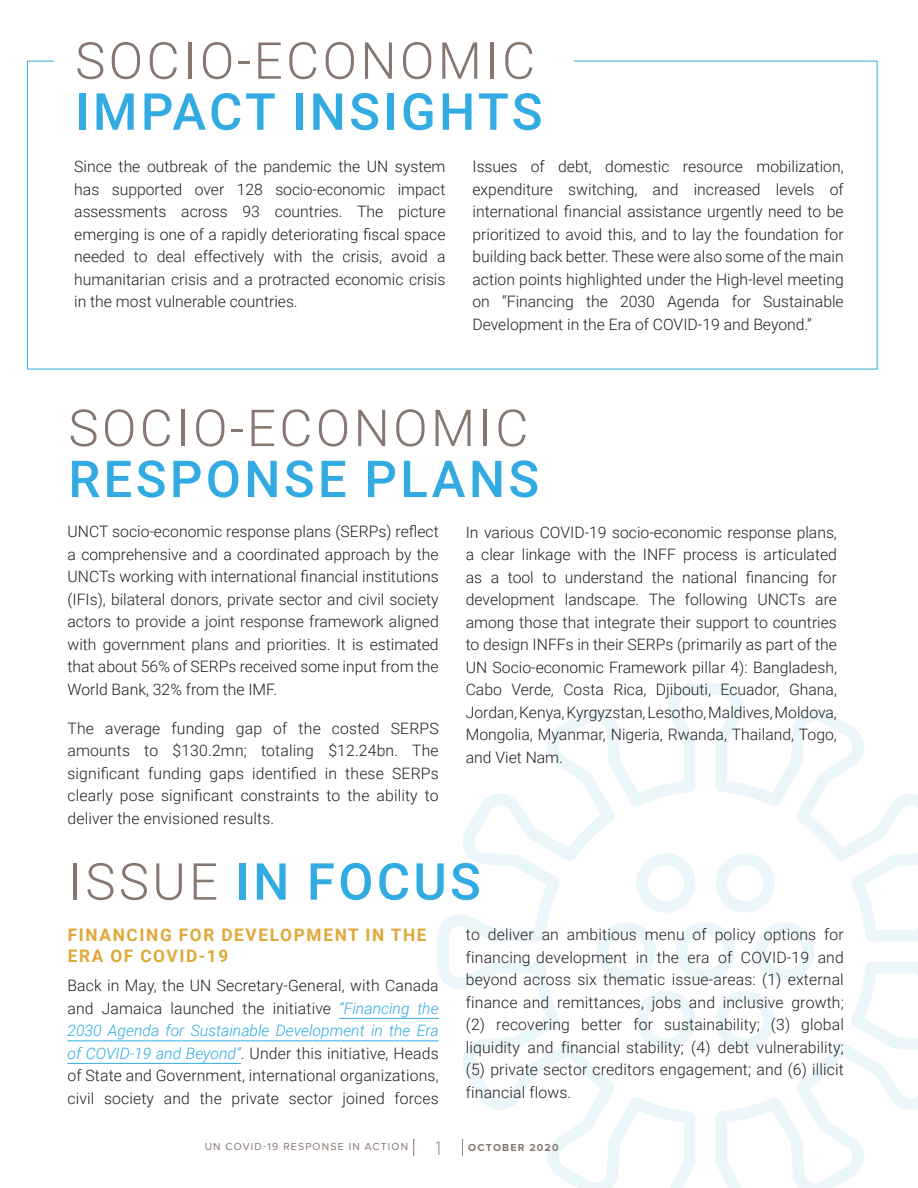
<style>
.page{position:relative;width:918px;height:1188px;background:#fff}
.page>*{position:absolute;margin:0;border:0;box-sizing:border-box;transform-origin:0 0}
.t1{font:500 51px "Roboto";letter-spacing:.065em;color:#31abe2}
.t2{font:300 51px "Roboto";letter-spacing:.065em;color:#867770}
.t3{font:300 condensed 21px "Myriad Pro";color:#867770}
.t4{font:700 17.25px/21px "Roboto";letter-spacing:.095em;color:#dfa839}
.t5{font:300 15.75px/22.5px "Roboto";color:#231f20;text-align:justify}
.t6{font:10.5px "Proxima Nova";letter-spacing:.11em;color:#867770}
.t7{font:700 10.5px "Proxima Nova";letter-spacing:.11em;color:#867770}
.s1{font-weight:300;color:#867770}
.s2{font-style:italic;color:#31abe2}
</style>
<div class="page">
<svg style="left:427px;top:683px;width:491px;height:505px"></svg>
<hr style="left:339px;top:1018px;width:100px;height:1px;background:#31abe2">
<hr style="left:68px;top:1041px;width:371px;height:1px;background:#31abe2">
<hr style="left:68px;top:1063px;width:173px;height:1px;background:#31abe2">
<div style="left:415px;top:1137px;width:47px;height:27px;background:#fff"></div>
<hr style="left:406px;top:1136px;width:60px;height:3px;background:#fff">
<hr style="left:407px;top:1156px;width:60px;height:4px;background:#fff">
<h1 class="t2" style="left:75px;top:25px;width:461px">SOCIO-ECONOMIC</h1>
<h1 class="t1" style="left:75px;top:76px;width:469px">IMPACT INSIGHTS</h1>
<p class="t5" style="left:74px;top:155px;width:373px">Since the outbreak of the pandemic the UN system has supported over 128 socio-economic impact assessments across 93 countries. The picture emerging is one of a rapidly deteriorating fiscal space needed to deal effectively with the crisis, avoid a humanitarian crisis and a protracted economic crisis in the most vulnerable countries.</p>
<p class="t5" style="left:473px;top:155px;width:373px">Issues of debt, domestic resource mobilization, expenditure switching, and increased levels of international financial assistance urgently need to be prioritized to avoid this, and to lay the foundation for building back better. These were also some of the main action points highlighted under the High-level meeting on “Financing the 2030 Agenda for Sustainable Development in the Era of COVID-19 and Beyond.”</p>
<h1 class="t2" style="left:68px;top:392px;width:461px">SOCIO-ECONOMIC</h1>
<h1 class="t1" style="left:68px;top:443px;width:472px">RESPONSE PLANS</h1>
<p class="t5" style="left:68px;top:520px;width:373px">UNCT socio-economic response plans (SERPs) reflect a comprehensive and a coordinated approach by the UNCTs working with international financial institutions (IFIs), bilateral donors, private sector and civil society actors to provide a joint response framework aligned with government plans and priorities. It is estimated that about 56% of SERPs received some input from the World Bank, 32% from the IMF.</p>
<p class="t5" style="left:68px;top:716px;width:373px">The average funding gap of the costed SERPS amounts to $130.2mn; totaling $12.24bn. The significant funding gaps identified in these SERPs clearly pose significant constraints to the ability to deliver the envisioned results.</p>
<p class="t5" style="left:466px;top:520px;width:373px">In various COVID-19 socio-economic response plans, a clear linkage with the INFF process is articulated as a tool to understand the national financing for development landscape. The following UNCTs are among those that integrate their support to countries to design INFFs in their SERPs (primarily as part of the UN Socio-economic Framework pillar 4): Bangladesh, Cabo Verde, Costa Rica, Djibouti, Ecuador, Ghana, Jordan, Kenya, Kyrgyzstan, Lesotho, Maldives, Moldova, Mongolia, Myanmar, Nigeria, Rwanda, Thailand, Togo, and Viet Nam.</p>
<h1 class="t1" style="left:68px;top:846px;width:414px"><span class="s1">ISSUE</span> IN FOCUS</h1>
<p class="t4" style="left:68px;top:924px;width:360px">FINANCING FOR DEVELOPMENT IN THE<br>ERA OF COVID-19</p>
<p class="t5" style="left:68px;top:974px;width:373px">Back in May, the UN Secretary-General, with Canada and Jamaica launched the initiative <span class="s2">“Financing the 2030 Agenda for Sustainable Development in the Era of COVID-19 and Beyond”</span>. Under this initiative, Heads of State and Government, international organizations, civil society and the private sector joined forces</p>
<p class="t5" style="left:466px;top:923px;width:380px">to deliver an ambitious menu of policy options for financing development in the era of COVID-19 and beyond across six thematic issue-areas: (1) external finance and remittances, jobs and inclusive growth; (2) recovering better for sustainability; (3) global liquidity and financial stability; (4) debt vulnerability; (5) private sector creditors engagement; and (6) illicit financial flows.</p>
<p class="t6" style="left:205px;top:1141px;width:205px">UN COVID-19 RESPONSE IN ACTION</p>
<h2 class="t3" style="left:435px;top:1137px;width:9px">1</h2>
<p class="t7" style="left:468px;top:1141px;width:92px">OCTOBER 2020</p>
</div>
